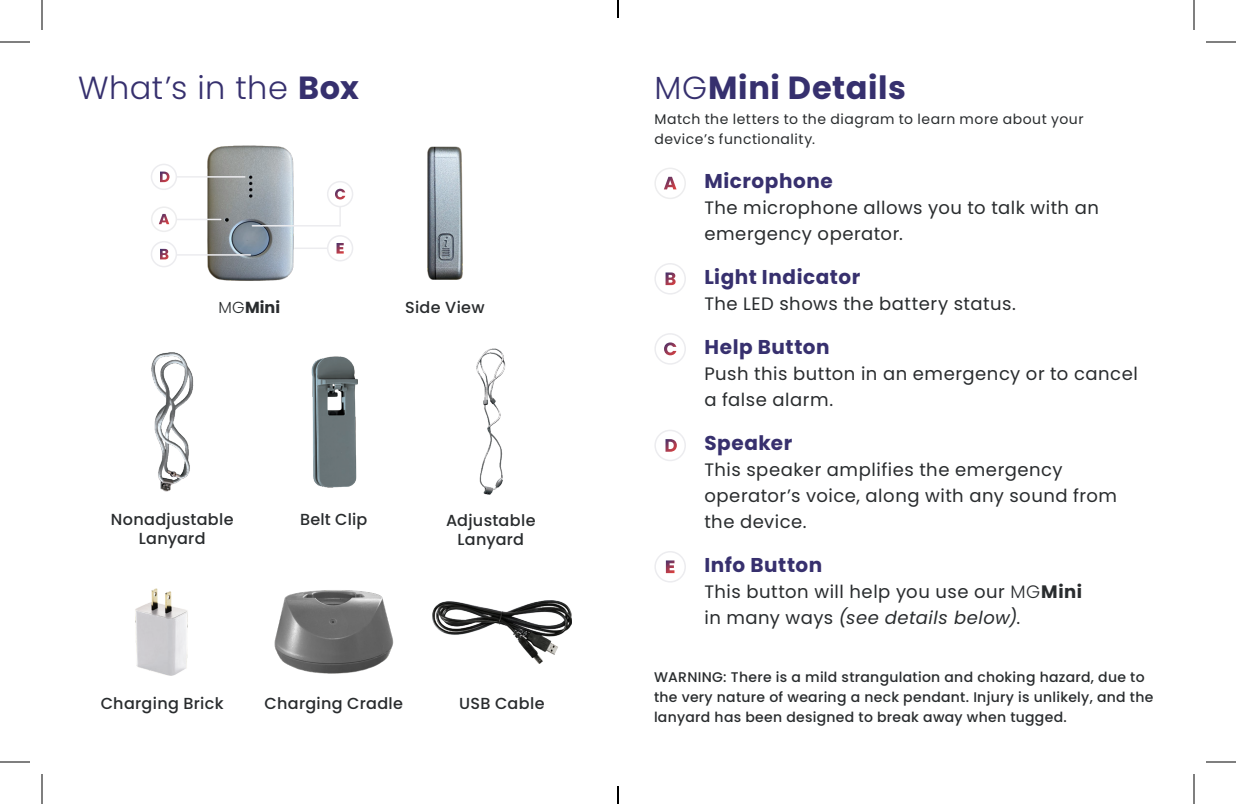
<style>
.page{position:relative;width:1236px;height:804px;background:#fff}
.page>*{position:absolute;margin:0;border:0;box-sizing:border-box;transform-origin:0 0}
.t1{font:300 32px "Poppins";letter-spacing:.015em;color:#36306e}
.t2{font:700 32px "Poppins";letter-spacing:.02em;color:#36306e}
.Body_Copy__8pt{font:700 20px "Poppins";letter-spacing:.03em;color:#37306e}
.Body_Copy__8pt-2{font:18px/26px "Poppins";letter-spacing:.03em;color:#292c2e}
.t3{font:500 16px/19.2px "Poppins";letter-spacing:.02em;color:#292c2e;text-align:center}
.t4{font:700 16px "Poppins";color:#292c2e}
.Body_Copy__8pt-3{font:500 14px/20px "Poppins";letter-spacing:.02em;color:#292c2e}
.Body_Copy__8pt-4{font:14px/20px "Poppins";letter-spacing:.04em;color:#292c2e}
.s1{font-weight:700}
.s2{font-weight:300}
.s3{font-style:italic}
</style>
<div class="page">
<div style="left:327px;top:181px;width:26px;height:26px;border:2px solid #ececef;border-radius:50%"></div>
<svg style="left:335px;top:189px;width:10px;height:11px"></svg>
<div style="left:151px;top:164px;width:26px;height:26px;border:2px solid #ececef;border-radius:50%"></div>
<svg style="left:160px;top:172px;width:10px;height:10px"></svg>
<div style="left:151px;top:241px;width:26px;height:26px;border:2px solid #ececef;border-radius:50%"></div>
<svg style="left:160px;top:249px;width:8px;height:10px"></svg>
<div style="left:151px;top:206px;width:26px;height:26px;border:2px solid #ededee;border-radius:50%"></div>
<svg style="left:159px;top:214px;width:10px;height:10px"></svg>
<img style="left:274px;top:590px;width:120px;height:84px">
<img style="left:433px;top:601px;width:138px;height:62px">
<img style="left:135px;top:588px;width:53px;height:88px">
<img style="left:207px;top:145px;width:88px;height:136px">
<hr style="left:177px;top:219px;width:44px;height:1px;background:#ececef">
<hr style="left:295px;top:248px;width:32px;height:1px;background:#ececef">
<hr style="left:252px;top:225px;width:88px;height:2px;background:#ececef">
<hr style="left:177px;top:254px;width:73px;height:2px;background:#ececef">
<hr style="left:177px;top:176px;width:68px;height:2px;background:#ececef">
<img style="left:427px;top:146px;width:36px;height:134px">
<img style="left:476px;top:349px;width:29px;height:145px">
<img style="left:311px;top:356px;width:46px;height:132px">
<img style="left:151px;top:353px;width:42px;height:138px">
<div style="left:654px;top:430px;width:32px;height:31px;border:2px solid #ececef;border-radius:50%"></div>
<svg style="left:666px;top:439px;width:11px;height:13px"></svg>
<div style="left:654px;top:333px;width:32px;height:32px;border:2px solid #ececef;border-radius:50%"></div>
<svg style="left:664px;top:342px;width:12px;height:13px"></svg>
<div style="left:654px;top:263px;width:32px;height:32px;border:2px solid #ececef;border-radius:50%"></div>
<svg style="left:666px;top:272px;width:10px;height:13px"></svg>
<div style="left:654px;top:168px;width:32px;height:31px;border:2px solid #ededee;border-radius:50%"></div>
<svg style="left:664px;top:177px;width:13px;height:12px"></svg>
<div style="left:654px;top:551px;width:32px;height:32px;border:2px solid #ececef;border-radius:50%"></div>
<svg style="left:666px;top:560px;width:8px;height:13px"></svg>
<div style="left:327px;top:235px;width:26px;height:26px;border:2px solid #ececef;border-radius:50%"></div>
<svg style="left:337px;top:243px;width:7px;height:11px"></svg>
<svg style="left:339px;top:207px;width:2px;height:19px"></svg>
<hr style="left:0;top:42px;width:30px;height:1px;background:#000">
<hr style="left:1206px;top:42px;width:30px;height:1px;background:#000">
<hr style="left:0;top:762px;width:30px;height:1px;background:#000">
<hr style="left:1206px;top:762px;width:30px;height:1px;background:#000">
<hr style="left:42px;top:0;width:1px;height:30px;background:#000">
<hr style="left:42px;top:774px;width:1px;height:30px;background:#000">
<hr style="left:1194px;top:0;width:1px;height:30px;background:#000">
<hr style="left:1194px;top:774px;width:1px;height:30px;background:#000">
<svg style="left:617px;top:0;width:2px;height:18px"></svg>
<svg style="left:617px;top:786px;width:2px;height:18px"></svg>
<p class="t1" style="left:78px;top:70px;width:282px">What’s in the <span class="s1">Box</span></p>
<p class="t4" style="left:218px;top:299px;width:63px"><span class="s2">MG</span>Mini</p>
<p class="t3" style="left:405px;top:298px;width:81px">Side View</p>
<p class="t3" style="left:111px;top:509px;width:124px">Nonadjustable</p>
<p class="t3" style="left:300px;top:510px;width:69px">Belt Clip</p>
<p class="t3" style="left:139px;top:529px;width:68px">Lanyard</p>
<p class="t3" style="left:446px;top:511px;width:91px">Adjustable<br>Lanyard</p>
<p class="t3" style="left:101px;top:694px;width:124px">Charging Brick</p>
<p class="t3" style="left:265px;top:694px;width:140px">Charging Cradle</p>
<p class="t3" style="left:459px;top:694px;width:87px">USB Cable</p>
<p class="t2" style="left:654px;top:70px;width:253px"><span class="s2">MG</span>Mini Details</p>
<p class="Body_Copy__8pt-4" style="left:654px;top:109px;width:431px">Match the letters to the diagram to learn more about your device’s functionality.</p>
<p class="Body_Copy__8pt" style="left:704px;top:169px;width:130px">Microphone</p>
<p class="Body_Copy__8pt-2" style="left:704px;top:195px;width:396px">The microphone allows you to talk with an emergency operator.</p>
<p class="Body_Copy__8pt" style="left:704px;top:265px;width:157px">Light Indicator</p>
<p class="Body_Copy__8pt-2" style="left:704px;top:291px;width:313px">The LED shows the battery status.</p>
<p class="Body_Copy__8pt" style="left:704px;top:335px;width:127px">Help Button</p>
<p class="Body_Copy__8pt-2" style="left:704px;top:361px;width:435px">Push this button in an emergency or to cancel a false alarm.</p>
<p class="Body_Copy__8pt" style="left:704px;top:431px;width:89px">Speaker</p>
<p class="Body_Copy__8pt-2" style="left:704px;top:457px;width:414px">This speaker amplifies the emergency operator’s voice, along with any sound from the device.</p>
<p class="Body_Copy__8pt" style="left:704px;top:553px;width:119px">Info Button</p>
<p class="Body_Copy__8pt-2" style="left:704px;top:579px;width:379px">This button will help you use our <span class="s2">MG</span><span class="s1">Mini </span>in many ways <span class="s3">(see details below)</span>.</p>
<p class="Body_Copy__8pt-3" style="left:654px;top:667px;width:501px">WARNING: There is a mild strangulation and choking hazard, due to the very nature of wearing a neck pendant. Injury is unlikely, and the lanyard has been designed to break away when tugged.</p>
</div>
